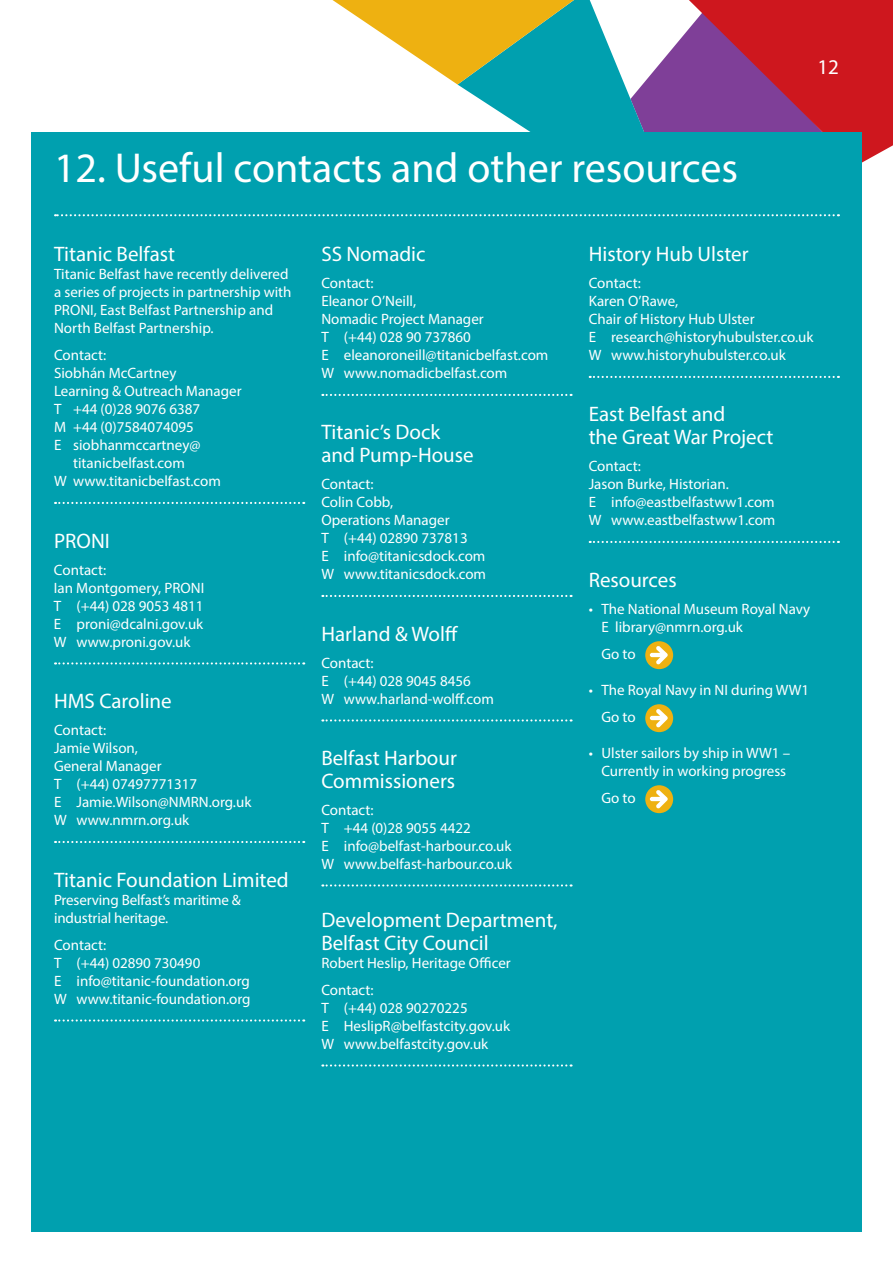
<style>
.page{position:relative;width:893px;height:1263px;background:#fff}
.page>*{position:absolute;margin:0;border:0;box-sizing:border-box;transform-origin:0 0}
.t1{font:42px "Myriad Pro";color:#fff}
.t2{font:21px/22.5px "Myriad Pro";color:#fff}
.t3{font:15px/18px "Myriad Pro";color:#fff}
</style>
<div class="page">
<svg style="left:332px;top:0;width:561px;height:163px"></svg>
<div style="left:31px;top:132px;width:831px;height:1100px;background:#00a0af"></div>
<svg style="left:55px;top:502px;width:249px;height:2px"></svg>
<svg style="left:55px;top:662px;width:249px;height:2px"></svg>
<svg style="left:55px;top:841px;width:249px;height:2px"></svg>
<svg style="left:55px;top:1019px;width:249px;height:2px"></svg>
<svg style="left:322px;top:394px;width:250px;height:2px"></svg>
<svg style="left:322px;top:595px;width:250px;height:2px"></svg>
<svg style="left:322px;top:719px;width:250px;height:2px"></svg>
<svg style="left:322px;top:884px;width:250px;height:2px"></svg>
<svg style="left:322px;top:1064px;width:250px;height:2px"></svg>
<svg style="left:590px;top:376px;width:249px;height:2px"></svg>
<svg style="left:590px;top:541px;width:249px;height:2px"></svg>
<div style="left:645px;top:641px;width:28px;height:28px;background:#eeb111;border-radius:50%"></div>
<svg style="left:650px;top:646px;width:18px;height:18px"></svg>
<div style="left:645px;top:704px;width:28px;height:28px;background:#eeb111;border-radius:50%"></div>
<svg style="left:650px;top:709px;width:18px;height:18px"></svg>
<div style="left:645px;top:785px;width:28px;height:28px;background:#eeb111;border-radius:50%"></div>
<svg style="left:650px;top:790px;width:18px;height:18px"></svg>
<svg style="left:55px;top:214px;width:784px;height:2px"></svg>
<h1 class="t1" style="left:54px;top:142px;width:686px">12. Useful contacts and other resources</h1>
<h2 class="t2" style="left:817px;top:55px;width:23px">12</h2>
<h2 class="t2" style="left:54px;top:242px;width:123px">Titanic Belfast</h2>
<p class="t3" style="left:54px;top:265px;width:239px">Titanic Belfast have recently delivered a series of projects in partnership with PRONI, East Belfast Partnership and North Belfast Partnership.</p>
<p class="t3" style="left:54px;top:346px;width:54px">Contact:</p>
<p class="t3" style="left:54px;top:364px;width:124px">Siobhán McCartney</p>
<p class="t3" style="left:54px;top:382px;width:189px">Learning &amp; Outreach Manager</p>
<p class="t3" style="left:54px;top:400px;width:148px">T +44 (0)28 9076 6387</p>
<p class="t3" style="left:54px;top:418px;width:141px">M +44 (0)7584074095</p>
<p class="t3" style="left:54px;top:436px;width:148px">E siobhanmccartney@</p>
<p class="t3" style="left:73px;top:454px;width:113px">titanicbelfast.com</p>
<p class="t3" style="left:54px;top:472px;width:168px">W www.titanicbelfast.com</p>
<h2 class="t2" style="left:54px;top:529px;width:57px">PRONI</h2>
<p class="t3" style="left:54px;top:560px;width:152px">Contact:<br>Ian Montgomery, PRONI<br>T (+44) 028 9053 4811<br>E proni@dcalni.gov.uk<br>W www.proni.gov.uk</p>
<h2 class="t2" style="left:54px;top:689px;width:119px">HMS Caroline</h2>
<p class="t3" style="left:54px;top:721px;width:199px">Contact:<br>Jamie Wilson,<br>General Manager<br>T (+44) 07497771317<br>E Jamie.Wilson@NMRN.org.uk<br>W www.nmrn.org.uk</p>
<h2 class="t2" style="left:54px;top:868px;width:236px">Titanic Foundation Limited</h2>
<p class="t3" style="left:54px;top:890px;width:189px">Preserving Belfast’s maritime &amp; industrial heritage.</p>
<p class="t3" style="left:54px;top:935px;width:198px">Contact:<br>T (+44) 02890 730490<br>E info@titanic-foundation.org<br>W www.titanic-foundation.org</p>
<h2 class="t2" style="left:321px;top:242px;width:106px">SS Nomadic</h2>
<p class="t3" style="left:321px;top:274px;width:229px">Contact:<br>Eleanor O’Neill,<br>Nomadic Project Manager<br>T (+44) 028 90 737860<br>E eleanoroneill@titanicbelfast.com<br>W www.nomadicbelfast.com</p>
<h2 class="t2" style="left:321px;top:421px;width:154px">Titanic’s Dock and Pump-House</h2>
<p class="t3" style="left:321px;top:475px;width:166px">Contact:<br>Colin Cobb,<br>Operations Manager<br>T (+44) 02890 737813<br>E info@titanicsdock.com<br>W www.titanicsdock.com</p>
<h2 class="t2" style="left:321px;top:622px;width:138px">Harland &amp; Wolff</h2>
<p class="t3" style="left:321px;top:653px;width:174px">Contact:<br>E (+44) 028 9045 8456<br>W www.harland-wolff.com</p>
<h2 class="t2" style="left:321px;top:746px;width:137px">Belfast Harbour<br>Commissioners</h2>
<p class="t3" style="left:321px;top:800px;width:192px">Contact:<br>T +44 (0)28 9055 4422<br>E info@belfast-harbour.co.uk<br>W www.belfast-harbour.co.uk</p>
<h2 class="t2" style="left:321px;top:908px;width:238px">Development Department,<br>Belfast City Council</h2>
<p class="t3" style="left:321px;top:949px;width:191px;line-height:27px">Robert Heslip, Heritage Officer<br>Contact:</p>
<p class="t3" style="left:321px;top:998px;width:190px">T (+44) 028 90270225<br>E HeslipR@belfastcity.gov.uk<br>W www.belfastcity.gov.uk</p>
<h2 class="t2" style="left:589px;top:242px;width:161px">History Hub Ulster</h2>
<p class="t3" style="left:589px;top:274px;width:226px">Contact:<br>Karen O’Rawe,<br>Chair of History Hub Ulster<br>E research@historyhubulster.co.uk<br>W www.historyhubulster.co.uk</p>
<h2 class="t2" style="left:589px;top:403px;width:186px">East Belfast and<br>the Great War Project</h2>
<p class="t3" style="left:589px;top:457px;width:188px">Contact:<br>Jason Burke, Historian.<br>E info@eastbelfastww1.com<br>W www.eastbelfastww1.com</p>
<h2 class="t2" style="left:589px;top:568px;width:90px">Resources</h2>
<p class="t3" style="left:601px;top:599px;width:210px;text-indent:-13px">• The National Museum Royal Navy<br>E library@nmrn.org.uk</p>
<p class="t3" style="left:601px;top:644px;width:36px">Go to</p>
<p class="t3" style="left:601px;top:676px;width:209px;line-height:27px;text-indent:-13px">• The Royal Navy in NI during WW1<br>Go to</p>
<p class="t3" style="left:589px;top:743px;width:203px;text-align:center">• Ulster sailors by ship in WW1 –<br>Currently in working progress</p>
<p class="t3" style="left:601px;top:788px;width:36px">Go to</p>
</div>
